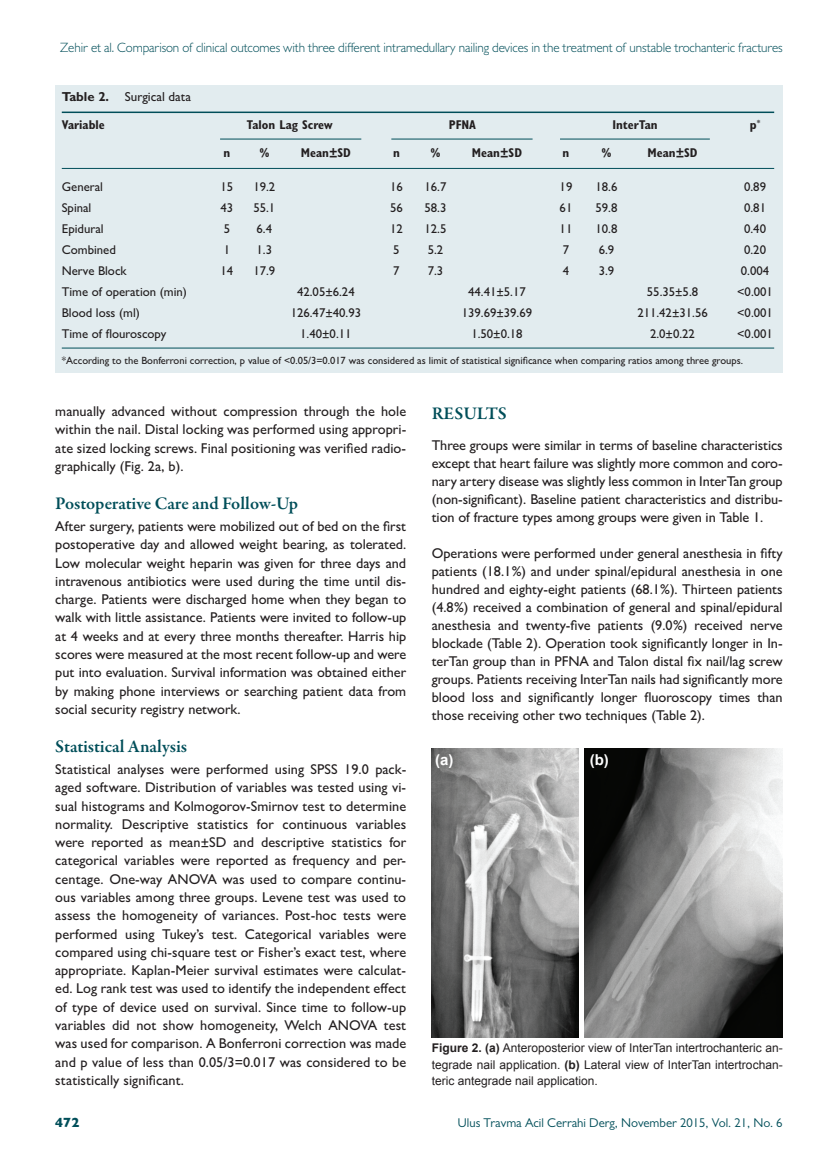
<style>
.page{position:relative;width:838px;height:1170px;background:#fff}
.page>*{position:absolute;margin:0;border:0;box-sizing:border-box;transform-origin:0 0}
.t1{font:600 18px "Garamond Premr Pro";letter-spacing:-.005em;color:#004e59}
.t2{font:700 15px "Arial";color:#fff}
.t3{font:500 14.25px/18.3px "Gill Sans MT Pro";color:#231f20;text-align:justify}
.t4{font:300 13.5px "Gill Sans MT Pro";letter-spacing:-.01em;color:#004e59}
.t5{font:800 13.5px "Gill Sans MT Pro";color:#004e59}
.t6{font:500 13.05px "Gill Sans MT Pro";color:#231f20}
.t7{font:500 12.75px "Gill Sans MT Pro";color:#231f20}
.t8{font:700 condensed 12.75px "Gill Sans MT Pro";color:#231f20}
.t9{font:12.75px "Gill Sans MT Pro";color:#004e59}
.t10{font:12px/16.5px "Arial";color:#231f20;text-align:justify}
.t11{font:500 10.5px "Gill Sans MT Pro";color:#231f20}
.s1{font-weight:700}
</style>
<div class="page">
<div style="left:55px;top:85px;width:727px;height:287px;background:#e2ecef"></div>
<hr style="left:62px;top:111px;width:712px;height:2px;background:#004e59">
<hr style="left:220px;top:139px;width:141px;height:1px;background:#004e59">
<hr style="left:391px;top:139px;width:141px;height:1px;background:#004e59">
<hr style="left:560px;top:139px;width:150px;height:1px;background:#004e59">
<hr style="left:62px;top:168px;width:712px;height:1px;background:#004e59">
<hr style="left:62px;top:347px;width:712px;height:1px;background:#004e59">
<img style="left:432px;top:748px;width:146px;height:289px">
<img style="left:585px;top:748px;width:197px;height:289px">
<p class="t4" style="left:60px;top:39px;width:724px">Zehir et al. Comparison of clinical outcomes with three different intramedullary nailing devices in the treatment of unstable trochanteric fractures</p>
<p class="t6" style="left:62px;top:89px;width:131px"><span class="s1">Table 2.</span> Surgical data</p>
<p class="t8" style="left:62px;top:117px;width:44px">Variable</p>
<p class="t8" style="left:247px;top:117px;width:88px">Talon Lag Screw</p>
<p class="t8" style="left:449px;top:117px;width:29px">PFNA</p>
<p class="t8" style="left:612px;top:117px;width:47px">InterTan</p>
<p class="t8" style="left:749px;top:117px;width:12px">p<sup>*</sup></p>
<p class="t8" style="left:223px;top:146px;width:8px">n</p>
<p class="t8" style="left:260px;top:146px;width:11px">%</p>
<p class="t8" style="left:301px;top:146px;width:52px">Mean±SD</p>
<p class="t8" style="left:393px;top:146px;width:8px">n</p>
<p class="t8" style="left:431px;top:146px;width:11px">%</p>
<p class="t8" style="left:472px;top:146px;width:52px">Mean±SD</p>
<p class="t8" style="left:562px;top:146px;width:8px">n</p>
<p class="t8" style="left:602px;top:146px;width:11px">%</p>
<p class="t8" style="left:647px;top:146px;width:52px">Mean±SD</p>
<p class="t7" style="left:62px;top:179px;width:43px">General</p>
<p class="t7" style="left:220px;top:179px;width:14px">15</p>
<p class="t7" style="left:253px;top:179px;width:23px">19.2</p>
<p class="t7" style="left:390px;top:179px;width:14px">16</p>
<p class="t7" style="left:424px;top:179px;width:23px">16.7</p>
<p class="t7" style="left:559px;top:179px;width:14px">19</p>
<p class="t7" style="left:595px;top:179px;width:23px">18.6</p>
<p class="t7" style="left:744px;top:179px;width:23px">0.89</p>
<p class="t7" style="left:62px;top:200px;width:31px">Spinal</p>
<p class="t7" style="left:220px;top:200px;width:14px">43</p>
<p class="t7" style="left:253px;top:200px;width:23px">55.1</p>
<p class="t7" style="left:390px;top:200px;width:14px">56</p>
<p class="t7" style="left:424px;top:200px;width:23px">58.3</p>
<p class="t7" style="left:559px;top:200px;width:14px">61</p>
<p class="t7" style="left:595px;top:200px;width:23px">59.8</p>
<p class="t7" style="left:744px;top:200px;width:23px">0.81</p>
<p class="t7" style="left:62px;top:221px;width:43px">Epidural</p>
<p class="t7" style="left:224px;top:221px;width:8px">5</p>
<p class="t7" style="left:257px;top:221px;width:17px">6.4</p>
<p class="t7" style="left:390px;top:221px;width:14px">12</p>
<p class="t7" style="left:424px;top:221px;width:23px">12.5</p>
<p class="t7" style="left:559px;top:221px;width:14px">11</p>
<p class="t7" style="left:595px;top:221px;width:23px">10.8</p>
<p class="t7" style="left:744px;top:221px;width:23px">0.40</p>
<p class="t7" style="left:62px;top:242px;width:56px">Combined</p>
<p class="t7" style="left:224px;top:242px;width:8px">1</p>
<p class="t7" style="left:257px;top:242px;width:17px">1.3</p>
<p class="t7" style="left:393px;top:242px;width:8px">5</p>
<p class="t7" style="left:427px;top:242px;width:17px">5.2</p>
<p class="t7" style="left:563px;top:242px;width:8px">7</p>
<p class="t7" style="left:598px;top:242px;width:17px">6.9</p>
<p class="t7" style="left:744px;top:242px;width:23px">0.20</p>
<p class="t7" style="left:62px;top:263px;width:66px">Nerve Block</p>
<p class="t7" style="left:220px;top:263px;width:14px">14</p>
<p class="t7" style="left:253px;top:263px;width:23px">17.9</p>
<p class="t7" style="left:393px;top:263px;width:8px">7</p>
<p class="t7" style="left:427px;top:263px;width:17px">7.3</p>
<p class="t7" style="left:563px;top:263px;width:8px">4</p>
<p class="t7" style="left:598px;top:263px;width:17px">3.9</p>
<p class="t7" style="left:741px;top:263px;width:30px">0.004</p>
<p class="t7" style="left:62px;top:284px;width:127px">Time of operation (min)</p>
<p class="t7" style="left:297px;top:284px;width:59px">42.05±6.24</p>
<p class="t7" style="left:468px;top:284px;width:59px">44.41±5.17</p>
<p class="t7" style="left:647px;top:284px;width:53px">55.35±5.8</p>
<p class="t7" style="left:737px;top:284px;width:37px">&lt;0.001</p>
<p class="t7" style="left:62px;top:305px;width:80px">Blood loss (ml)</p>
<p class="t7" style="left:291px;top:305px;width:72px">126.47±40.93</p>
<p class="t7" style="left:462px;top:305px;width:72px">139.69±39.69</p>
<p class="t7" style="left:637px;top:305px;width:72px">211.42±31.56</p>
<p class="t7" style="left:737px;top:305px;width:37px">&lt;0.001</p>
<p class="t7" style="left:62px;top:326px;width:106px">Time of flouroscopy</p>
<p class="t7" style="left:300px;top:326px;width:53px">1.40±0.11</p>
<p class="t7" style="left:471px;top:326px;width:53px">1.50±0.18</p>
<p class="t7" style="left:650px;top:326px;width:46px">2.0±0.22</p>
<p class="t7" style="left:737px;top:326px;width:37px">&lt;0.001</p>
<p class="t11" style="left:62px;top:354px;width:682px">*According to the Bonferroni correction, p value of &lt;0.05/3=0.017 was considered as limit of statistical significance when comparing ratios among three groups.</p>
<p class="t3" style="left:55px;top:402px;width:352px">manually advanced without compression through the hole within the nail. Distal locking was performed using appropri&shy;ate sized locking screws. Final positioning was verified radio&shy;graphically (Fig. 2a, b).</p>
<p class="t1" style="left:55px;top:492px;width:244px">Postoperative Care and Follow-Up</p>
<p class="t3" style="left:55px;top:517px;width:352px">After surgery, patients were mobilized out of bed on the first postoperative day and allowed weight bearing, as tolerated.<br>Low molecular weight heparin was given for three days and intravenous antibiotics were used during the time until dis&shy;charge. Patients were discharged home when they began to walk with little assistance. Patients were invited to follow-up at 4 weeks and at every three months thereafter. Harris hip scores were measured at the most recent follow-up and were put into evaluation. Survival information was obtained either by making phone interviews or searching patient data from social security registry network.</p>
<p class="t1" style="left:55px;top:735px;width:133px">Statistical Analysis</p>
<p class="t3" style="left:55px;top:760px;width:352px">Statistical analyses were performed using SPSS 19.0 pack&shy;aged software. Distribution of variables was tested using vi&shy;sual histograms and Kolmogorov-Smirnov test to determine normality. Descriptive statistics for continuous variables were reported as mean±SD and descriptive statistics for categorical variables were reported as frequency and per&shy;centage. One-way ANOVA was used to compare continu&shy;ous variables among three groups. Levene test was used to assess the homogeneity of variances. Post-hoc tests were performed using Tukey’s test. Categorical variables were compared using chi-square test or Fisher’s exact test, where appropriate. Kaplan-Meier survival estimates were calculat&shy;ed. Log rank test was used to identify the independent effect of type of device used on survival. Since time to follow-up variables did not show homogeneity, Welch ANOVA test was used for comparison. A Bonferroni correction was made and p value of less than 0.05/3=0.017 was considered to be statistically significant.</p>
<p class="t1" style="left:432px;top:403px;width:77px">RESULTS</p>
<p class="t3" style="left:432px;top:436px;width:352px">Three groups were similar in terms of baseline characteristics except that heart failure was slightly more common and coro&shy;nary artery disease was slightly less common in InterTan group (non-significant). Baseline patient characteristics and distribu&shy;tion of fracture types among groups were given in Table 1.</p>
<p class="t3" style="left:432px;top:544px;width:352px">Operations were performed under general anesthesia in fifty patients (18.1%) and under spinal/epidural anesthesia in one hundred and eighty-eight patients (68.1%). Thirteen patients (4.8%) received a combination of general and spinal/epidural anesthesia and twenty-five patients (9.0%) received nerve blockade (Table 2). Operation took significantly longer in In&shy;terTan group than in PFNA and Talon distal fix nail/lag screw groups. Patients receiving InterTan nails had significantly more blood loss and significantly longer fluoroscopy times than those receiving other two techniques (Table 2).</p>
<p class="t2" style="left:435px;top:751px;width:20px">(a)</p>
<p class="t2" style="left:589px;top:751px;width:21px">(b)</p>
<p class="t10" style="left:432px;top:1039px;width:352px"><span class="s1">Figure 2. (a)</span> Anteroposterior view of InterTan intertrochanteric an&shy;tegrade nail application. <span class="s1">(b)</span> Lateral view of InterTan intertrochan&shy;teric antegrade nail application.</p>
<p class="t5" style="left:55px;top:1114px;width:26px">472</p>
<p class="t9" style="left:458px;top:1115px;width:326px">Ulus Travma Acil Cerrahi Derg, November 2015, Vol. 21, No. 6</p>
</div>
